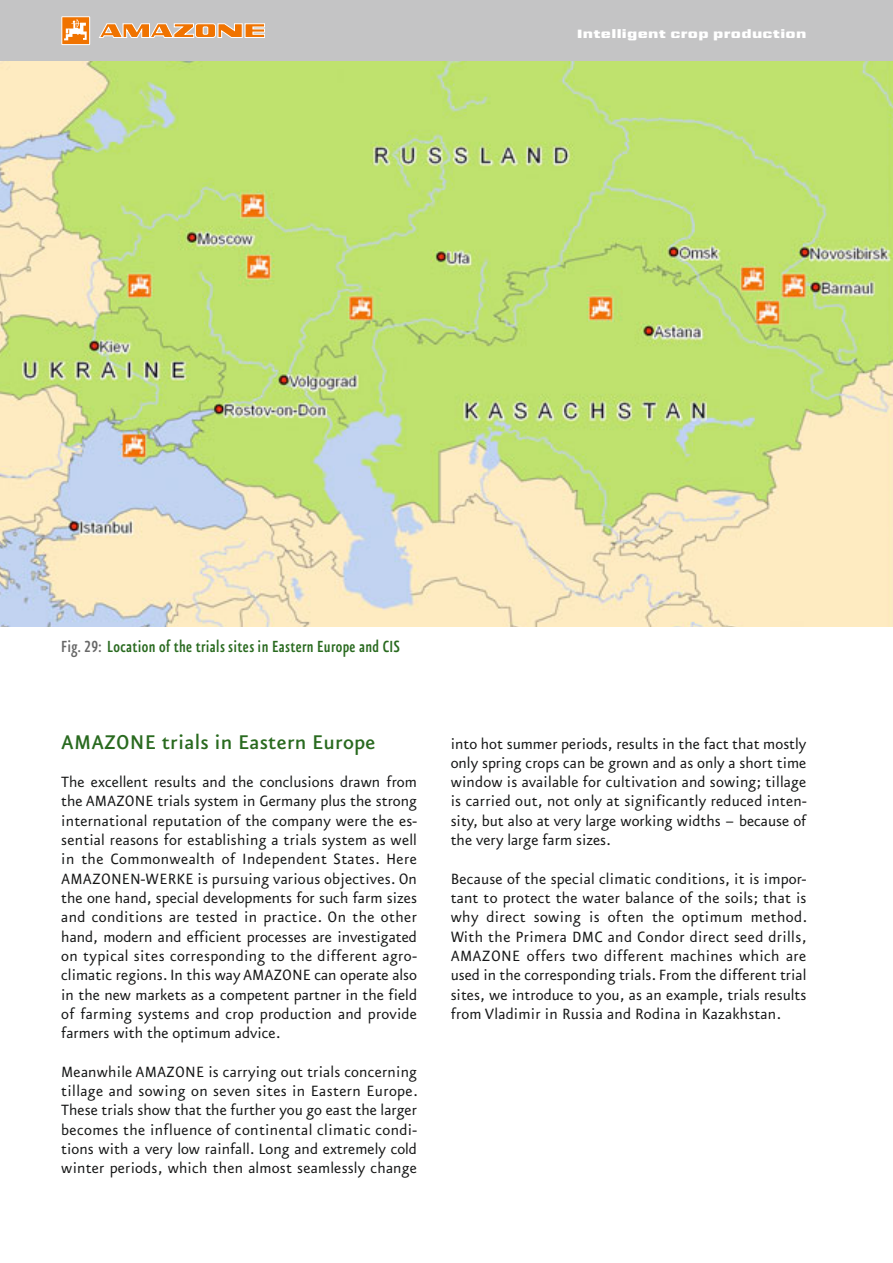
<style>
.page{position:relative;width:893px;height:1263px;background:#fff}
.page>*{position:absolute;margin:0;border:0;box-sizing:border-box;transform-origin:0 0}
.t1{font:23.7px "Eureka Sans A Medium Tab";letter-spacing:.01em;color:#296a1f}
.t2{font:500 condensed 19.35px "Eureka Sans OT";letter-spacing:.02em;color:#296a1f}
.t3{font:17.85px/19.4px "Eureka Sans A Regular Tab";letter-spacing:.01em;color:#151616;text-align:justify}
.t4{font:11.85px "Amazone VI Bl";letter-spacing:.025em;color:#fff}
.s1{color:#676767}
</style>
<div class="page">
<img style="left:0;top:61px;width:893px;height:565px">
<div style="left:0;top:0;width:893px;height:61px;background:#c4c4c5"></div>
<svg style="left:99px;top:23px;width:166px;height:15px"></svg>
<div style="left:62px;top:17px;width:28px;height:28px;background:#f07300"></div>
<div style="left:62px;top:16px;width:28px;height:29px;border:1px solid #fff"></div>
<svg style="left:64px;top:19px;width:23px;height:21px"></svg>
<p class="t4" style="left:577px;top:29px;width:231px">Intelligent crop production</p>
<p class="t2" style="left:61px;top:639px;width:340px"><span class="s1">Fig. 29:</span> Location of the trials sites in Eastern Europe and CIS</p>
<h1 class="t1" style="left:61px;top:733px;width:316px">AMAZONE trials in Eastern Europe</h1>
<p class="t3" style="left:61px;top:774px;width:357px">The excellent results and the conclusions drawn from the AMAZONE trials system in Germany plus the strong international reputation of the company were the es&shy;sential reasons for establishing a trials system as well in the Commonwealth of Independent States. Here AMAZONEN-WERKE is pursuing various objectives. On the one hand, special developments for such farm sizes and conditions are tested in practice. On the other hand, modern and efficient processes are investigated on typical sites corresponding to the different agro&shy;climatic regions. In this way AMAZONE can operate also in the new markets as a competent partner in the field of farming systems and crop production and provide farmers with the optimum advice.</p>
<p class="t3" style="left:61px;top:1063px;width:358px">Meanwhile AMAZONE is carrying out trials concerning tillage and sowing on seven sites in Eastern Europe.<br>These trials show that the further you go east the larger becomes the influence of continental climatic condi&shy;tions with a very low rainfall. Long and extremely cold winter periods, which then almost seamlessly change</p>
<p class="t3" style="left:451px;top:735px;width:357px">into hot summer periods, results in the fact that mostly only spring crops can be grown and as only a short time window is available for cultivation and sowing; tillage is carried out, not only at significantly reduced inten&shy;sity, but also at very large working widths – because of the very large farm sizes.</p>
<p class="t3" style="left:451px;top:870px;width:358px">Because of the special climatic conditions, it is impor&shy;tant to protect the water balance of the soils; that is why direct sowing is often the optimum method.<br>With the Primera DMC and Condor direct seed drills, AMAZONE offers two different machines which are used in the corresponding trials. From the different trial sites, we introduce to you, as an example, trials results from Vladimir in Russia and Rodina in Kazakhstan.</p>
</div>
